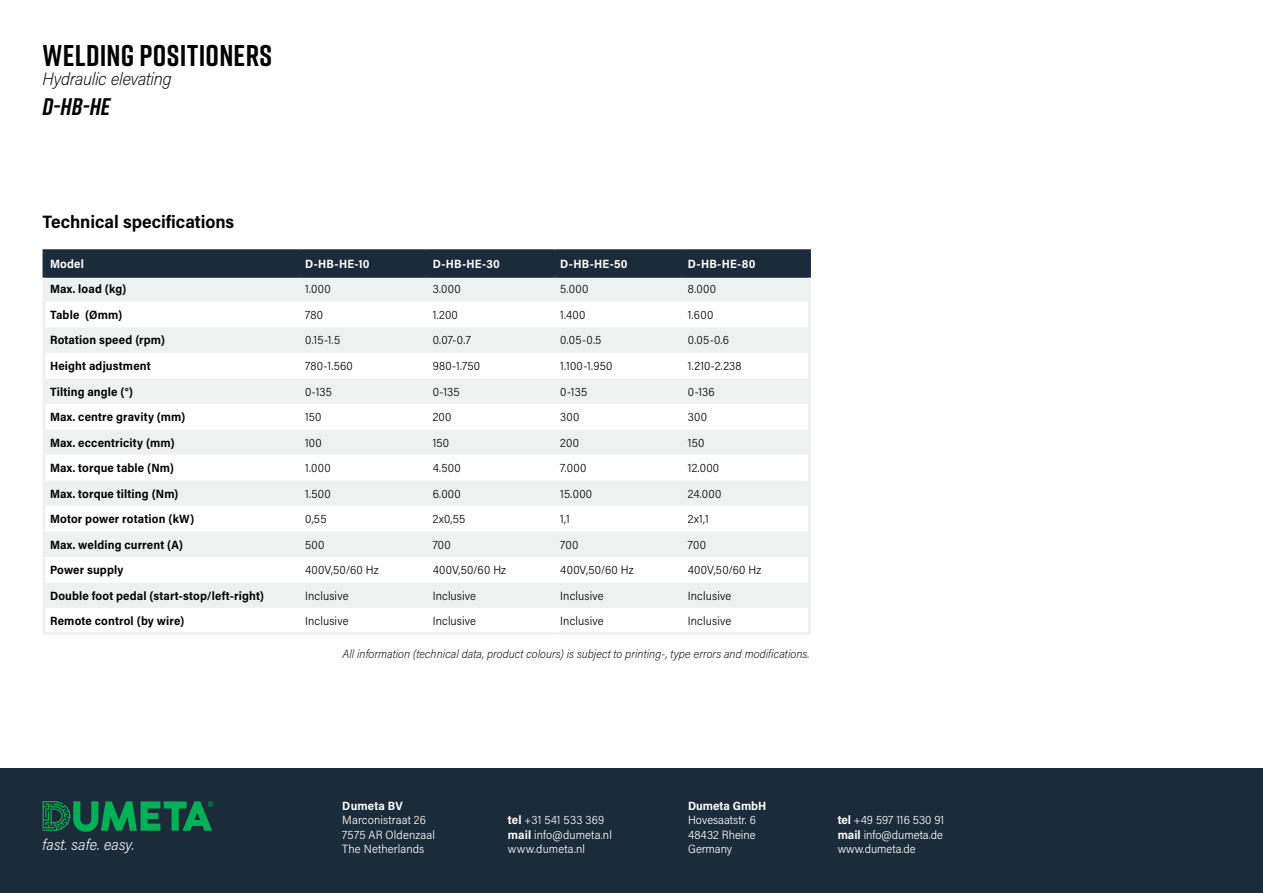
<style>
.page{position:relative;width:1263px;height:893px;background:#fff}
.page>*{position:absolute;margin:0;border:0;box-sizing:border-box;transform-origin:0 0}
.t1{font:700 30px "Rift";letter-spacing:.01em;color:#000}
.t2{font:italic 700 24px "Rift";color:#000}
.t3{font:700 18px "Acumin Pro Semi Cond";color:#000}
.t4{font:italic 200 18px "Acumin Pro Semi Cond";letter-spacing:-.015em;color:#000}
.t5{font:italic 300 15.6px "Acumin Pro Semi Cond";letter-spacing:.01em;color:#eff0f0}
.t6{font:300 12px "Acumin Pro Semi Cond";letter-spacing:.015em;color:#000}
.t7{font:700 12px "Acumin Pro Semi Cond";letter-spacing:.015em;color:#000}
.t8{font:300 12px/14.4px "Acumin Pro Semi Cond";letter-spacing:.005em;color:#fff}
.t9{font:italic 200 12px "Acumin Pro Semi Cond";letter-spacing:.005em;color:#000}
.t10{font:700 12px "Acumin Pro Semi Cond";letter-spacing:.015em;color:#fff}
.s1{font-weight:700}
</style>
<div class="page">
<div style="left:0;top:768px;width:1263px;height:125px;background:#1c2b39"></div>
<svg style="left:43px;top:801px;width:170px;height:31px"></svg>
<div style="left:46px;top:252px;width:762px;height:23px;background:#1c2b39"></div>
<div style="left:46px;top:278px;width:762px;height:24px;background:#eff0f0"></div>
<svg style="left:46px;top:328px;width:762px;height:280px;fill:#eff0f0"></svg>
<hr style="left:43px;top:249px;width:256px;height:3px;background:#1c2b39">
<hr style="left:43px;top:252px;width:3px;height:23px;background:#1c2b39">
<hr style="left:299px;top:249px;width:128px;height:3px;background:#1c2b39">
<hr style="left:298px;top:252px;width:3px;height:23px;background:#1c2b39">
<hr style="left:427px;top:249px;width:127px;height:3px;background:#1c2b39">
<hr style="left:425px;top:252px;width:3px;height:23px;background:#1c2b39">
<hr style="left:554px;top:249px;width:128px;height:3px;background:#1c2b39">
<hr style="left:553px;top:252px;width:3px;height:23px;background:#1c2b39">
<hr style="left:682px;top:249px;width:129px;height:3px;background:#1c2b39">
<hr style="left:808px;top:252px;width:3px;height:23px;background:#1c2b39">
<hr style="left:43px;top:275px;width:256px;height:3px;background:#1c2b39">
<hr style="left:299px;top:275px;width:128px;height:3px;background:#1c2b39">
<hr style="left:427px;top:275px;width:127px;height:3px;background:#1c2b39">
<hr style="left:554px;top:275px;width:128px;height:3px;background:#1c2b39">
<hr style="left:682px;top:275px;width:129px;height:3px;background:#1c2b39">
<hr style="left:43px;top:278px;width:3px;height:24px;background:#eff0f0">
<hr style="left:808px;top:278px;width:3px;height:24px;background:#eff0f0">
<hr style="left:43px;top:302px;width:3px;height:25px;background:#eff0f0">
<hr style="left:808px;top:302px;width:3px;height:25px;background:#eff0f0">
<hr style="left:43px;top:327px;width:3px;height:26px;background:#eff0f0">
<hr style="left:808px;top:327px;width:3px;height:26px;background:#eff0f0">
<hr style="left:43px;top:353px;width:3px;height:25px;background:#eff0f0">
<hr style="left:808px;top:353px;width:3px;height:25px;background:#eff0f0">
<hr style="left:43px;top:378px;width:3px;height:26px;background:#eff0f0">
<hr style="left:808px;top:378px;width:3px;height:26px;background:#eff0f0">
<hr style="left:43px;top:404px;width:3px;height:25px;background:#eff0f0">
<hr style="left:808px;top:404px;width:3px;height:25px;background:#eff0f0">
<hr style="left:43px;top:429px;width:3px;height:26px;background:#eff0f0">
<hr style="left:808px;top:429px;width:3px;height:26px;background:#eff0f0">
<hr style="left:43px;top:455px;width:3px;height:25px;background:#eff0f0">
<hr style="left:808px;top:455px;width:3px;height:25px;background:#eff0f0">
<hr style="left:43px;top:480px;width:3px;height:26px;background:#eff0f0">
<hr style="left:808px;top:480px;width:3px;height:26px;background:#eff0f0">
<hr style="left:43px;top:506px;width:3px;height:25px;background:#eff0f0">
<hr style="left:808px;top:506px;width:3px;height:25px;background:#eff0f0">
<hr style="left:43px;top:531px;width:3px;height:26px;background:#eff0f0">
<hr style="left:808px;top:531px;width:3px;height:26px;background:#eff0f0">
<hr style="left:43px;top:557px;width:3px;height:25px;background:#eff0f0">
<hr style="left:808px;top:557px;width:3px;height:25px;background:#eff0f0">
<hr style="left:43px;top:582px;width:3px;height:26px;background:#eff0f0">
<hr style="left:808px;top:582px;width:3px;height:26px;background:#eff0f0">
<hr style="left:43px;top:608px;width:3px;height:24px;background:#eff0f0">
<hr style="left:808px;top:608px;width:3px;height:24px;background:#eff0f0">
<hr style="left:43px;top:632px;width:256px;height:3px;background:#eff0f0">
<hr style="left:299px;top:632px;width:128px;height:3px;background:#eff0f0">
<hr style="left:427px;top:632px;width:127px;height:3px;background:#eff0f0">
<hr style="left:554px;top:632px;width:128px;height:3px;background:#eff0f0">
<hr style="left:682px;top:632px;width:129px;height:3px;background:#eff0f0">
<hr style="left:680px;top:252px;width:3px;height:23px;background:#1c2b39">
<h1 class="t1" style="left:43px;top:34px;width:231px">WELDING POSITIONERS</h1>
<h3 class="t4" style="left:43px;top:67px;width:131px">Hydraulic elevating</h3>
<h2 class="t2" style="left:43px;top:90px;width:69px">D-HB-HE</h2>
<h3 class="t3" style="left:43px;top:209px;width:193px">Technical specifications</h3>
<p class="t10" style="left:50px;top:255px;width:35px">Model</p>
<p class="t10" style="left:305px;top:255px;width:66px">D-HB-HE-10</p>
<p class="t10" style="left:433px;top:255px;width:69px">D-HB-HE-30</p>
<p class="t10" style="left:560px;top:255px;width:69px">D-HB-HE-50</p>
<p class="t10" style="left:688px;top:255px;width:69px">D-HB-HE-80</p>
<p class="t7" style="left:50px;top:281px;width:78px">Max. load (kg)</p>
<p class="t6" style="left:305px;top:281px;width:27px">1.000</p>
<p class="t6" style="left:433px;top:281px;width:30px">3.000</p>
<p class="t6" style="left:560px;top:281px;width:30px">5.000</p>
<p class="t6" style="left:688px;top:281px;width:30px">8.000</p>
<p class="t7" style="left:50px;top:306px;width:74px">Table (Ømm)</p>
<p class="t6" style="left:305px;top:306px;width:19px">780</p>
<p class="t6" style="left:433px;top:306px;width:27px">1.200</p>
<p class="t6" style="left:560px;top:306px;width:27px">1.400</p>
<p class="t6" style="left:688px;top:306px;width:27px">1.600</p>
<p class="t7" style="left:50px;top:332px;width:117px">Rotation speed (rpm)</p>
<p class="t6" style="left:305px;top:332px;width:37px">0.15-1.5</p>
<p class="t6" style="left:433px;top:332px;width:40px">0.07-0.7</p>
<p class="t6" style="left:560px;top:332px;width:43px">0.05-0.5</p>
<p class="t6" style="left:688px;top:332px;width:43px">0.05-0.6</p>
<p class="t7" style="left:50px;top:357px;width:102px">Height adjustment</p>
<p class="t6" style="left:305px;top:358px;width:49px">780-1.560</p>
<p class="t6" style="left:433px;top:358px;width:49px">980-1.750</p>
<p class="t6" style="left:560px;top:358px;width:54px">1.100-1.950</p>
<p class="t6" style="left:688px;top:358px;width:55px">1.210-2.238</p>
<p class="t7" style="left:50px;top:383px;width:85px">Tilting angle (°)</p>
<p class="t6" style="left:305px;top:383px;width:28px">0-135</p>
<p class="t6" style="left:433px;top:383px;width:28px">0-135</p>
<p class="t6" style="left:560px;top:383px;width:28px">0-135</p>
<p class="t6" style="left:688px;top:383px;width:28px">0-136</p>
<p class="t7" style="left:50px;top:408px;width:137px">Max. centre gravity (mm)</p>
<p class="t6" style="left:305px;top:409px;width:18px">150</p>
<p class="t6" style="left:433px;top:409px;width:20px">200</p>
<p class="t6" style="left:560px;top:409px;width:21px">300</p>
<p class="t6" style="left:688px;top:409px;width:21px">300</p>
<p class="t7" style="left:50px;top:434px;width:126px">Max. eccentricity (mm)</p>
<p class="t6" style="left:305px;top:434px;width:18px">100</p>
<p class="t6" style="left:433px;top:434px;width:18px">150</p>
<p class="t6" style="left:560px;top:434px;width:20px">200</p>
<p class="t6" style="left:688px;top:434px;width:18px">150</p>
<p class="t7" style="left:50px;top:459px;width:126px">Max. torque table (Nm)</p>
<p class="t6" style="left:305px;top:460px;width:27px">1.000</p>
<p class="t6" style="left:433px;top:460px;width:29px">4.500</p>
<p class="t6" style="left:560px;top:460px;width:28px">7.000</p>
<p class="t6" style="left:688px;top:460px;width:33px">12.000</p>
<p class="t7" style="left:50px;top:485px;width:130px">Max. torque tilting (Nm)</p>
<p class="t6" style="left:305px;top:485px;width:27px">1.500</p>
<p class="t6" style="left:433px;top:485px;width:30px">6.000</p>
<p class="t6" style="left:560px;top:485px;width:33px">15.000</p>
<p class="t6" style="left:688px;top:485px;width:35px">24.000</p>
<p class="t7" style="left:50px;top:510px;width:146px">Motor power rotation (kW)</p>
<p class="t6" style="left:305px;top:511px;width:23px">0,55</p>
<p class="t6" style="left:433px;top:511px;width:34px">2x0,55</p>
<p class="t6" style="left:560px;top:511px;width:11px">1,1</p>
<p class="t6" style="left:688px;top:511px;width:22px">2x1,1</p>
<p class="t7" style="left:50px;top:536px;width:135px">Max. welding current (A)</p>
<p class="t6" style="left:305px;top:536px;width:21px">500</p>
<p class="t6" style="left:433px;top:536px;width:20px">700</p>
<p class="t6" style="left:560px;top:536px;width:20px">700</p>
<p class="t6" style="left:688px;top:536px;width:20px">700</p>
<p class="t7" style="left:50px;top:561px;width:75px">Power supply</p>
<p class="t6" style="left:305px;top:562px;width:75px">400V,50/60 Hz</p>
<p class="t6" style="left:433px;top:562px;width:75px">400V,50/60 Hz</p>
<p class="t6" style="left:560px;top:562px;width:75px">400V,50/60 Hz</p>
<p class="t6" style="left:688px;top:562px;width:75px">400V,50/60 Hz</p>
<p class="t7" style="left:50px;top:587px;width:215px">Double foot pedal (start-stop/left-right)</p>
<p class="t6" style="left:305px;top:587px;width:45px">Inclusive</p>
<p class="t6" style="left:433px;top:587px;width:45px">Inclusive</p>
<p class="t6" style="left:560px;top:587px;width:45px">Inclusive</p>
<p class="t6" style="left:688px;top:587px;width:45px">Inclusive</p>
<p class="t7" style="left:50px;top:612px;width:136px">Remote control (by wire)</p>
<p class="t6" style="left:305px;top:613px;width:45px">Inclusive</p>
<p class="t6" style="left:433px;top:613px;width:45px">Inclusive</p>
<p class="t6" style="left:560px;top:613px;width:45px">Inclusive</p>
<p class="t6" style="left:688px;top:613px;width:45px">Inclusive</p>
<h3 class="t5" style="left:43px;top:833px;width:93px">fast. safe. easy.</h3>
<p class="t9" style="left:342px;top:646px;width:469px">All information (technical data, product colours) is subject to printing-, type errors and modifications.</p>
<p class="t10" style="left:342px;top:797px;width:62px">Dumeta BV</p>
<p class="t8" style="left:342px;top:812px;width:94px">Marconistraat 26<br>7575 AR Oldenzaal<br>The Netherlands</p>
<p class="t10" style="left:688px;top:797px;width:80px">Dumeta GmbH</p>
<p class="t8" style="left:688px;top:812px;width:69px;text-align:justify">Hovesaatstr. 6<br>48432 Rheine Germany</p>
<p class="t8" style="left:508px;top:812px;width:106px"><span class="s1">tel</span> +31 541 533 369 <span class="s1">mail</span> info@dumeta.nl www.dumeta.nl</p>
<p class="t8" style="left:838px;top:812px;width:108px;text-align:justify"><span class="s1">tel</span> +49 597 116 530 91 <span class="s1">mail</span> info@dumeta.de www.dumeta.de</p>
</div>
